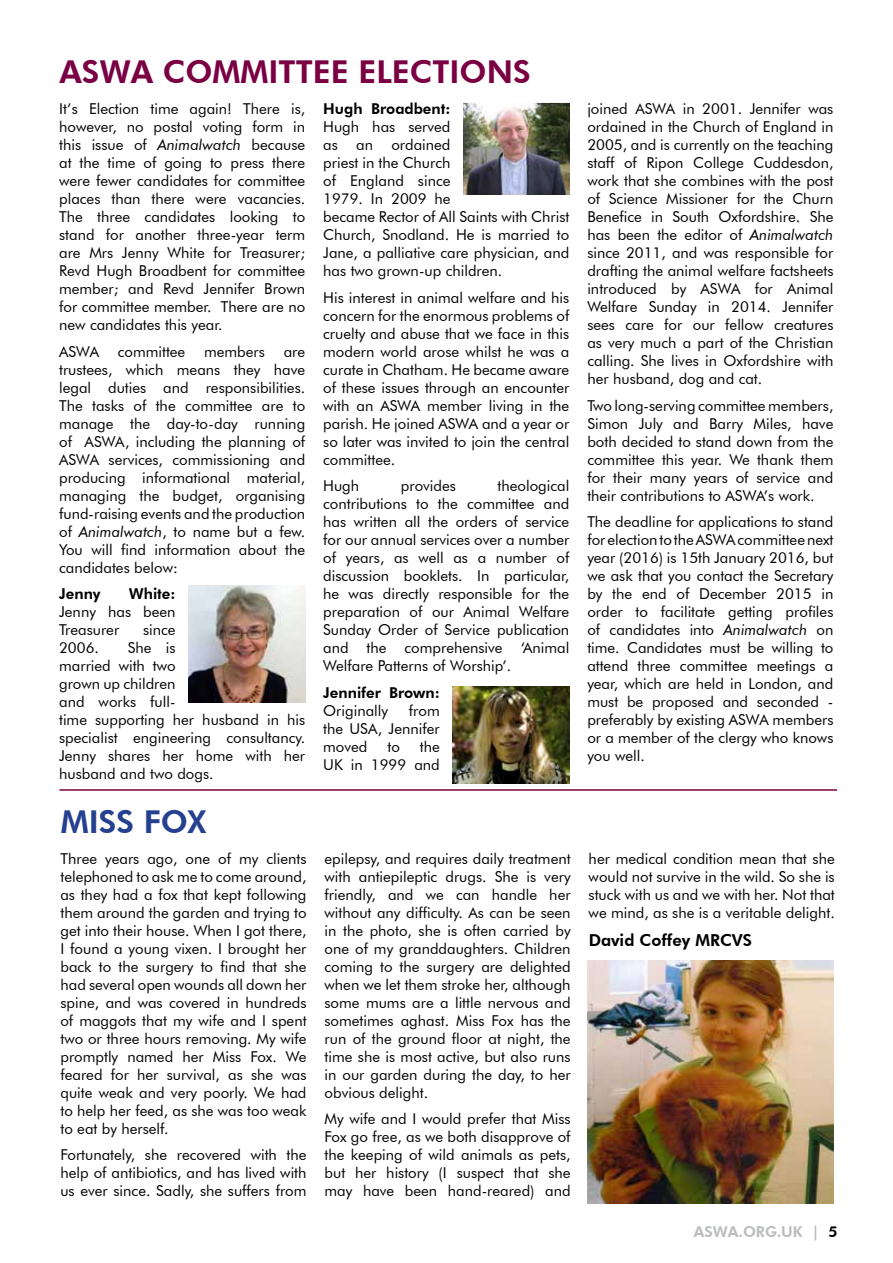
<style>
.page{position:relative;width:893px;height:1263px;background:#fff}
.page>*{position:absolute;margin:0;border:0;box-sizing:border-box;transform-origin:0 0}
.t1{font:800 31.5px "Futura BT";color:#7a0043}
.t2{font:800 31.5px "Futura BT";color:#25408f}
.t3{font:800 16.5px "Futura BT";color:#000}
.t4{font:15px/18px "Futura BT";color:#000;text-align:justify}
.t5{font:800 15px "Futura BT";color:#000}
.t6{font:800 15px "Futura BT";color:#babcbe}
.s1{font-style:italic}
.s2{color:#000}
</style>
<div class="page">
<hr style="left:60px;top:789px;width:777px;height:2px;background:#7a0043">
<img style="left:188px;top:586px;width:117px;height:117px">
<img style="left:463px;top:103px;width:107px;height:92px">
<img style="left:453px;top:687px;width:117px;height:96px">
<img style="left:587px;top:960px;width:246px;height:243px">
<h1 class="t1" style="left:60px;top:53px;width:473px">ASWA COMMITTEE ELECTIONS</h1>
<p class="t4" style="left:59px;top:100px;width:248px">It’s Election time again! There is, however, no postal voting form in this issue of <span class="s1">Animalwatch</span> because at the time of going to press there were fewer candidates for committee places than there were vacancies.<br>The three candidates looking to stand for another three-year term are Mrs Jenny White for Treasurer; Revd Hugh Broadbent for committee member; and Revd Jennifer Brown for committee member. There are no new candidates this year.</p>
<p class="t4" style="left:59px;top:342px;width:41px">ASWA</p>
<p class="t4" style="left:118px;top:342px;width:69px">committee</p>
<p class="t4" style="left:204px;top:342px;width:62px">members</p>
<p class="t4" style="left:59px;top:342px;width:248px;text-indent:225px">are trustees, which means they have legal duties and responsibilities.<br>The tasks of the committee are to manage the day-to-day running of ASWA, including the planning of ASWA services, commissioning and producing informational material, managing the budget, organising fund-raising events and the production of <span class="s1">Animalwatch</span>, to name but a few.<br>You will find information about the candidates below:</p>
<p class="t5" style="left:59px;top:585px;width:43px">Jenny</p>
<p class="t5" style="left:129px;top:585px;width:48px">White:</p>
<p class="t4" style="left:59px;top:603px;width:118px">Jenny has been<br>Treasurer</p>
<p class="t4" style="left:143px;top:621px;width:34px">since</p>
<p class="t4" style="left:59px;top:639px;width:248px;text-align:left;text-indent:69px">She is<br>married with two<br>grown up children<br>and works full-<br>time supporting her husband in his specialist engineering consultancy.<br>Jenny shares her home with her husband and two dogs.</p>
<p class="t4" style="left:59px;top:639px;width:41px">2006.</p>
<h1 class="t2" style="left:61px;top:803px;width:147px">MISS FOX</h1>
<p class="t4" style="left:60px;top:849px;width:248px">Three years ago, one of my clients telephoned to ask me to come around, as they had a fox that kept following them around the garden and trying to get into their house. When I got there, I found a young vixen. I brought her back to the surgery to find that she had several open wounds all down her spine, and was covered in hundreds of maggots that my wife and I spent two or three hours removing. My wife promptly named her Miss Fox. We feared for her survival, as she was quite weak and very poorly. We had to help her feed, as she was too weak to eat by herself.</p>
<p class="t4" style="left:60px;top:1146px;width:248px">Fortunately, she recovered with the help of antibiotics, and has lived with us ever since. Sadly, she suffers from</p>
<p class="t5" style="left:323px;top:100px;width:129px">Hugh Broadbent:</p>
<p class="t4" style="left:323px;top:118px;width:248px;text-align:left">Hugh has served<br>as an ordained<br>priest in the Church<br>of England since<br>1979. In 2009 he<br>became Rector of All Saints with Christ<br>Church, Snodland. He is married to<br>Jane, a palliative care physician, and has two grown-up children.</p>
<p class="t4" style="left:323px;top:288px;width:248px">His interest in animal welfare and his concern for the enormous problems of cruelty and abuse that we face in this modern world arose whilst he was a curate in Chatham. He became aware of these issues through an encounter with an ASWA member living in the parish. He joined ASWA and a year or so later was invited to join the central committee.</p>
<p class="t4" style="left:323px;top:477px;width:37px">Hugh</p>
<p class="t4" style="left:401px;top:477px;width:57px">provides</p>
<p class="t4" style="left:323px;top:477px;width:248px;text-indent:174px">theological contributions to the committee and has written all the orders of service for our annual services over a number of years, as well as a number of discussion booklets. In particular, he was directly responsible for the preparation of our Animal Welfare Sunday Order of Service publication and the comprehensive ‘Animal Welfare Patterns of Worship’.</p>
<p class="t5" style="left:323px;top:683px;width:118px">Jennifer Brown:</p>
<p class="t4" style="left:323px;top:701px;width:66px">Originally</p>
<p class="t4" style="left:323px;top:701px;width:118px;text-indent:86px">from the USA, Jennifer moved</p>
<p class="t4" style="left:323px;top:737px;width:118px;text-align:right">the<br>UK in 1999 and</p>
<p class="t4" style="left:387px;top:737px;width:14px">to</p>
<p class="t4" style="left:325px;top:849px;width:248px">epilepsy, and requires daily treatment with antiepileptic drugs. She is very friendly, and we can handle her without any difficulty. As can be seen in the photo, she is often carried by one of my granddaughters. Children coming to the surgery are delighted when we let them stroke her, although some mums are a little nervous and sometimes aghast. Miss Fox has the run of the ground floor at night, the time she is most active, but also runs in our garden during the day, to her obvious delight.</p>
<p class="t4" style="left:325px;top:1110px;width:248px">My wife and I would prefer that Miss Fox go free, as we both disapprove of the keeping of wild animals as pets, but her history (I suspect that she may have been hand-reared) and</p>
<p class="t4" style="left:587px;top:100px;width:248px">joined ASWA in 2001. Jennifer was ordained in the Church of England in 2005, and is currently on the teaching staff of Ripon College Cuddesdon, work that she combines with the post of Science Missioner for the Churn Benefice in South Oxfordshire. She has been the editor of <span class="s1">Animalwatch </span>since 2011, and was responsible for drafting the animal welfare factsheets introduced by ASWA for Animal Welfare Sunday in 2014. Jennifer sees care for our fellow creatures as very much a part of the Christian calling. She lives in Oxfordshire with her husband, dog and cat.</p>
<p class="t4" style="left:587px;top:396px;width:248px">Two long-serving committee members, Simon July and Barry Miles, have both decided to stand down from the committee this year. We thank them for their many years of service and their contributions to ASWA’s work.</p>
<p class="t4" style="left:587px;top:513px;width:248px">The deadline for applications to stand for election to the ASWA committee next year (2016) is 15th January 2016, but we ask that you contact the Secretary by the end of December 2015 in order to facilitate getting profiles of candidates into <span class="s1">Animalwatch</span> on time. Candidates must be willing to attend three committee meetings a year, which are held in London, and must be proposed and seconded - preferably by existing ASWA members or a member of the clergy who knows you well.</p>
<p class="t4" style="left:589px;top:849px;width:248px">her medical condition mean that she would not survive in the wild. So she is stuck with us and we with her. Not that we mind, as she is a veritable delight.</p>
<p class="t3" style="left:589px;top:930px;width:165px">David Coffey MRCVS</p>
<p class="t6" style="left:694px;top:1222px;width:145px">ASWA.ORG.UK | <span class="s2">5</span></p>
</div>
